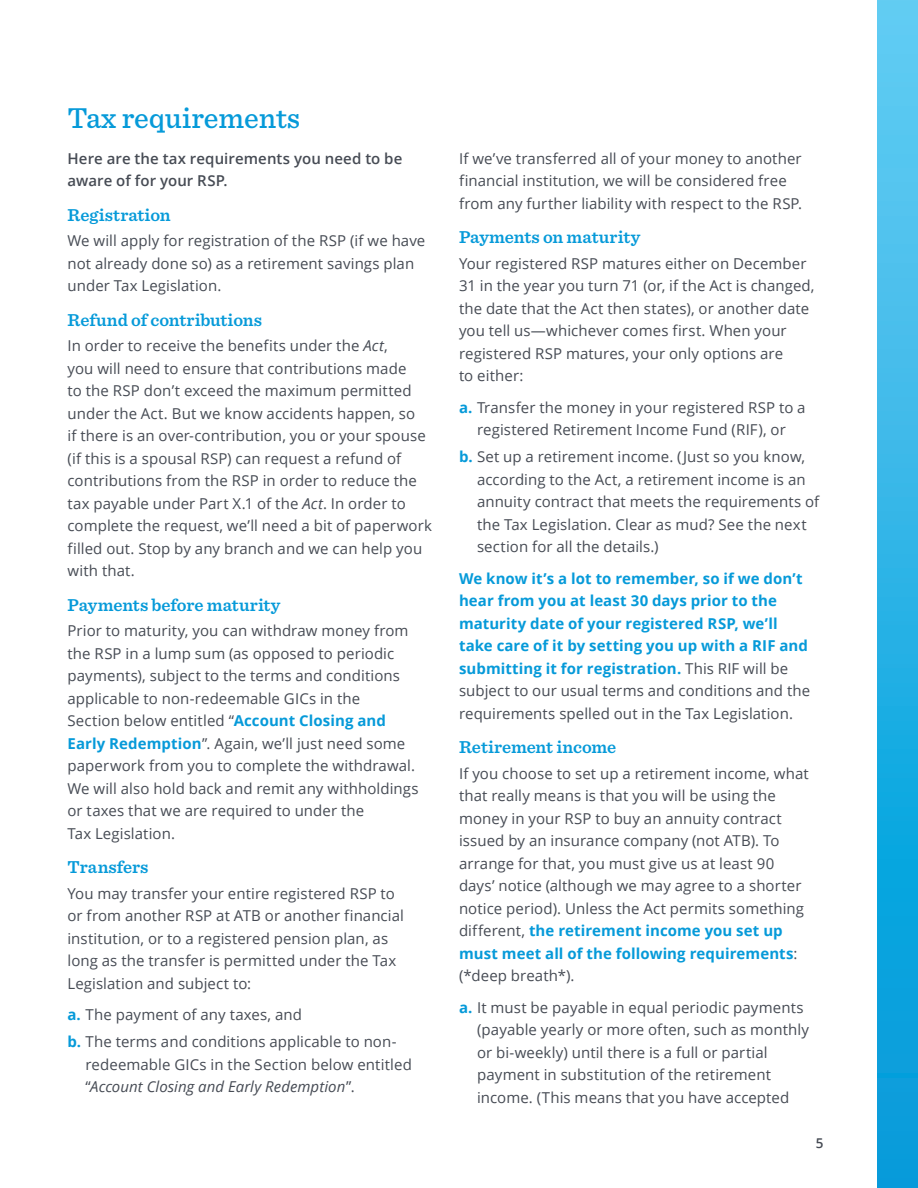
<style>
.page{position:relative;width:918px;height:1188px;background:#fff}
.page>*{position:absolute;margin:0;border:0;box-sizing:border-box;transform-origin:0 0}
.A_head{font:500 30px "Sentinel";color:#069ad9}
.B_head{font:600 18px "Sentinel";color:#069ad9}
.Body{font:15px/22.5px "Open Sans";letter-spacing:.005em;color:#464b54}
.Body-2{font:700 15px/22.5px "Open Sans";letter-spacing:.005em;color:#069ad9}
.Body-3{font:600 15px/22.5px "Open Sans";letter-spacing:.005em;color:#464b54}
.t1{font:600 13.5px "Open Sans";color:#464b54}
.s1{font-style:italic}
.s2{font-weight:700;color:#069ad9}
.s3{font-weight:400;color:#464b54}
</style>
<div class="page">
<div style="left:878px;top:0;width:40px;height:1188px;background:linear-gradient(to bottom,#62cdf3,#0099d9)"></div>
<p class="A_head" style="left:68px;top:95px;width:234px">Tax requirements</p>
<p class="Body-3" style="left:68px;top:147px;width:336px">Here are the tax requirements you need to be aware of for your RSP.</p>
<p class="B_head" style="left:68px;top:201px;width:105px">Registration</p>
<p class="Body" style="left:68px;top:229px;width:359px">We will apply for registration of the RSP (if we have not already done so) as a retirement savings plan under Tax Legislation.</p>
<p class="B_head" style="left:68px;top:306px;width:196px">Refund of contributions</p>
<p class="Body" style="left:68px;top:334px;width:366px">In order to receive the benefits under the <span class="s1">Act</span>,<br>you will need to ensure that contributions made<br>to the RSP don’t exceed the maximum permitted under the Act. But we know accidents happen, so<br>if there is an over-contribution, you or your spouse (if this is a spousal RSP) can request a refund of contributions from the RSP in order to reduce the tax payable under Part X.1 of the <span class="s1">Act</span>. In order to complete the request, we’ll need a bit of paperwork filled out. Stop by any branch and we can help you with that.</p>
<p class="B_head" style="left:68px;top:591px;width:214px">Payments before maturity</p>
<p class="Body" style="left:68px;top:619px;width:352px">Prior to maturity, you can withdraw money from the RSP in a lump sum (as opposed to periodic payments), subject to the terms and conditions applicable to non-redeemable GICs in the<br>Section below entitled “<span class="s2">Account Closing and Early Redemption</span>”. Again, we’ll just need some paperwork from you to complete the withdrawal.<br>We will also hold back and remit any withholdings or taxes that we are required to under the<br>Tax Legislation.</p>
<p class="B_head" style="left:68px;top:853px;width:82px">Transfers</p>
<p class="Body" style="left:68px;top:882px;width:338px">You may transfer your entire registered RSP to or from another RSP at ATB or another financial institution, or to a registered pension plan, as long as the transfer is permitted under the Tax Legislation and subject to:</p>
<p class="Body" style="left:68px;top:1003px;width:236px"><span class="s2">a.</span> The payment of any taxes, and</p>
<p class="Body" style="left:86px;top:1030px;width:328px;text-indent:-18px"><span class="s2">b.</span> The terms and conditions applicable to non&shy;redeemable GICs in the Section below entitled “<span class="s1">Account Closing and Early Redemption</span>”.</p>
<p class="Body" style="left:459px;top:147px;width:345px">If we’ve transferred all of your money to another financial institution, we will be considered free from any further liability with respect to the RSP.</p>
<p class="B_head" style="left:459px;top:223px;width:183px">Payments on maturity</p>
<p class="Body" style="left:459px;top:252px;width:357px">Your registered RSP matures either on December 31 in the year you turn 71 (or, if the Act is changed, the date that the Act then states), or another date you tell us—whichever comes first. When your registered RSP matures, your only options are<br>to either:</p>
<p class="Body" style="left:459px;top:396px;width:348px;text-align:center"><span class="s2">a.</span> Transfer the money in your registered RSP to a registered Retirement Income Fund (RIF), or</p>
<p class="Body" style="left:477px;top:445px;width:344px;text-indent:-18px"><span class="s2">b.</span> Set up a retirement income. (Just so you know, according to the Act, a retirement income is an annuity contract that meets the requirements of the Tax Legislation. Clear as mud? See the next section for all the details.)</p>
<p class="Body-2" style="left:459px;top:567px;width:353px">We know it’s a lot to remember, so if we don’t hear from you at least 30 days prior to the maturity date of your registered RSP, we’ll take care of it by setting you up with a RIF and submitting it for registration. <span class="s3">This RIF will be subject to our usual terms and conditions and the requirements spelled out in the Tax Legislation.</span></p>
<p class="B_head" style="left:459px;top:733px;width:159px">Retirement income</p>
<p class="Body" style="left:459px;top:762px;width:351px">If you choose to set up a retirement income, what that really means is that you will be using the money in your RSP to buy an annuity contract issued by an insurance company (not ATB). To arrange for that, you must give us at least 90 days’ notice (although we may agree to a shorter notice period). Unless the Act permits something different, <span class="s2">the retirement income you set up must meet all of the following requirements</span>: (*deep breath*).</p>
<p class="Body" style="left:477px;top:996px;width:334px;text-indent:-18px"><span class="s2">a.</span> It must be payable in equal periodic payments (payable yearly or more often, such as monthly or bi-weekly) until there is a full or partial payment in substitution of the retirement income. (This means that you have accepted</p>
<p class="t1" style="left:816px;top:1133px;width:9px">5</p>
</div>
